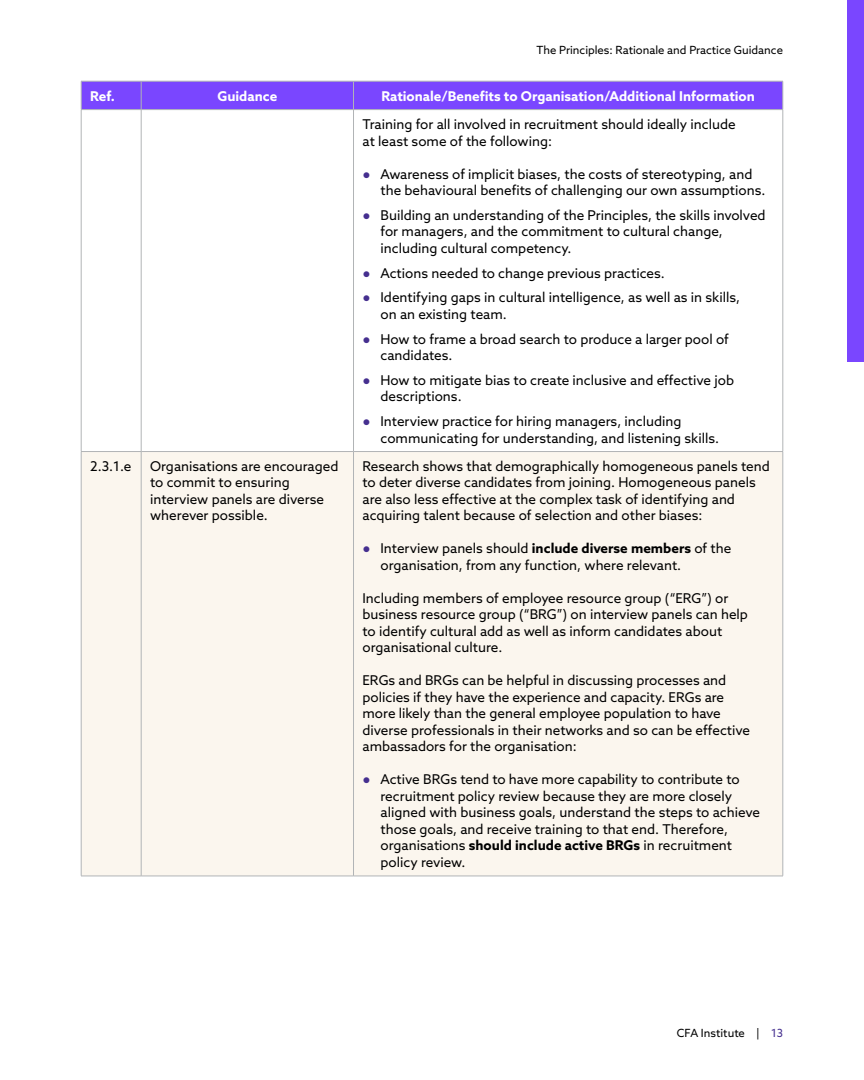
<style>
.page{position:relative;width:864px;height:1080px;background:#fff}
.page>*{position:absolute;margin:0;border:0;box-sizing:border-box;transform-origin:0 0}
.TB{font:13.5px/16.5px "Azo Sans";color:#000}
.TB_CH{font:700 13.5px "Azo Sans";color:#fff}
.TB_CH_left{font:700 13.5px "Azo Sans";color:#fff}
.t1{font:11.25px "Azo Sans";color:#000}
.s1{font-family:"Times New Roman";font-weight:700;color:#452f8f}
.s2{font-weight:700}
.s3{color:#452f8f}
</style>
<div class="page">
<div style="left:848px;top:0;width:16px;height:362px;background:#7a46ff"></div>
<div style="left:82px;top:452px;width:701px;height:424px;background:#fbf6ee"></div>
<div style="left:81px;top:81px;width:703px;height:29px;background:#7a46ff"></div>
<hr style="left:81px;top:109px;width:60px;height:1px;background:#b1b4b6">
<hr style="left:81px;top:110px;width:1px;height:341px;background:#b1b4b6">
<hr style="left:141px;top:109px;width:213px;height:1px;background:#b1b4b6">
<hr style="left:141px;top:110px;width:1px;height:341px;background:#b1b4b6">
<hr style="left:354px;top:109px;width:429px;height:1px;background:#b1b4b6">
<hr style="left:353px;top:110px;width:1px;height:341px;background:#b1b4b6">
<hr style="left:783px;top:110px;width:1px;height:341px;background:#b1b4b6">
<hr style="left:81px;top:451px;width:60px;height:1px;background:#b1b4b6">
<hr style="left:81px;top:452px;width:1px;height:424px;background:#b1b4b6">
<hr style="left:141px;top:451px;width:213px;height:1px;background:#b1b4b6">
<hr style="left:141px;top:452px;width:1px;height:424px;background:#b1b4b6">
<hr style="left:354px;top:451px;width:429px;height:1px;background:#b1b4b6">
<hr style="left:353px;top:452px;width:1px;height:424px;background:#b1b4b6">
<hr style="left:783px;top:452px;width:1px;height:424px;background:#b1b4b6">
<hr style="left:81px;top:876px;width:60px;height:1px;background:#b1b4b6">
<hr style="left:141px;top:876px;width:213px;height:1px;background:#b1b4b6">
<hr style="left:354px;top:876px;width:429px;height:1px;background:#b1b4b6">
<p class="t1" style="left:536px;top:43px;width:248px">The Principles: Rationale and Practice Guidance</p>
<p class="TB_CH_left" style="left:90px;top:87px;width:26px">Ref.</p>
<p class="TB_CH" style="left:217px;top:87px;width:61px">Guidance</p>
<p class="TB_CH" style="left:381px;top:87px;width:375px">Rationale/Benefits to Organisation/Additional Information</p>
<p class="TB" style="left:363px;top:116px;width:375px">Training for all involved in recruitment should ideally include at least some of the following:</p>
<p class="TB" style="left:381px;top:165px;width:387px;text-indent:-18px"><span class="s1">●</span> Awareness of implicit biases, the costs of stereotyping, and the behavioural benefits of challenging our own assumptions.</p>
<p class="TB" style="left:381px;top:207px;width:387px;text-indent:-18px"><span class="s1">●</span> Building an understanding of the Principles, the skills involved for managers, and the commitment to cultural change, including cultural competency.</p>
<p class="TB" style="left:363px;top:264px;width:304px"><span class="s1">●</span> Actions needed to change previous practices.</p>
<p class="TB" style="left:381px;top:289px;width:361px;text-indent:-18px"><span class="s1">●</span> Identifying gaps in cultural intelligence, as well as in skills, on an existing team.</p>
<p class="TB" style="left:381px;top:330px;width:350px;text-indent:-18px"><span class="s1">●</span> How to frame a broad search to produce a larger pool of candidates.</p>
<p class="TB" style="left:381px;top:372px;width:355px;text-indent:-18px"><span class="s1">●</span> How to mitigate bias to create inclusive and effective job descriptions.</p>
<p class="TB" style="left:381px;top:413px;width:340px;text-indent:-18px"><span class="s1">●</span> Interview practice for hiring managers, including communicating for understanding, and listening skills.</p>
<p class="TB" style="left:90px;top:458px;width:43px">2.3.1.e</p>
<p class="TB" style="left:150px;top:458px;width:190px">Organisations are encouraged to commit to ensuring interview panels are diverse wherever possible.</p>
<p class="TB" style="left:363px;top:458px;width:409px">Research shows that demographically homogeneous panels tend to deter diverse candidates from joining. Homogeneous panels are also less effective at the complex task of identifying and acquiring talent because of selection and other biases:</p>
<p class="TB" style="left:381px;top:540px;width:352px;text-indent:-18px"><span class="s1">●</span> Interview panels should <span class="s2">include diverse members</span> of the organisation, from any function, where relevant.</p>
<p class="TB" style="left:363px;top:590px;width:387px">Including members of employee resource group (“ERG”) or business resource group (“BRG”) on interview panels can help to identify cultural add as well as inform candidates about organisational culture.</p>
<p class="TB" style="left:363px;top:672px;width:389px">ERGs and BRGs can be helpful in discussing processes and policies if they have the experience and capacity. ERGs are more likely than the general employee population to have diverse professionals in their networks and so can be effective ambassadors for the organisation:</p>
<p class="TB" style="left:381px;top:771px;width:381px;text-indent:-18px"><span class="s1">●</span> Active BRGs tend to have more capability to contribute to recruitment policy review because they are more closely aligned with business goals, understand the steps to achieve those goals, and receive training to that end. Therefore, organisations <span class="s2">should include active BRGs</span> in recruitment policy review.</p>
<p class="t1" style="left:677px;top:1026px;width:108px">CFA Institute | <span class="s3">13</span></p>
</div>
